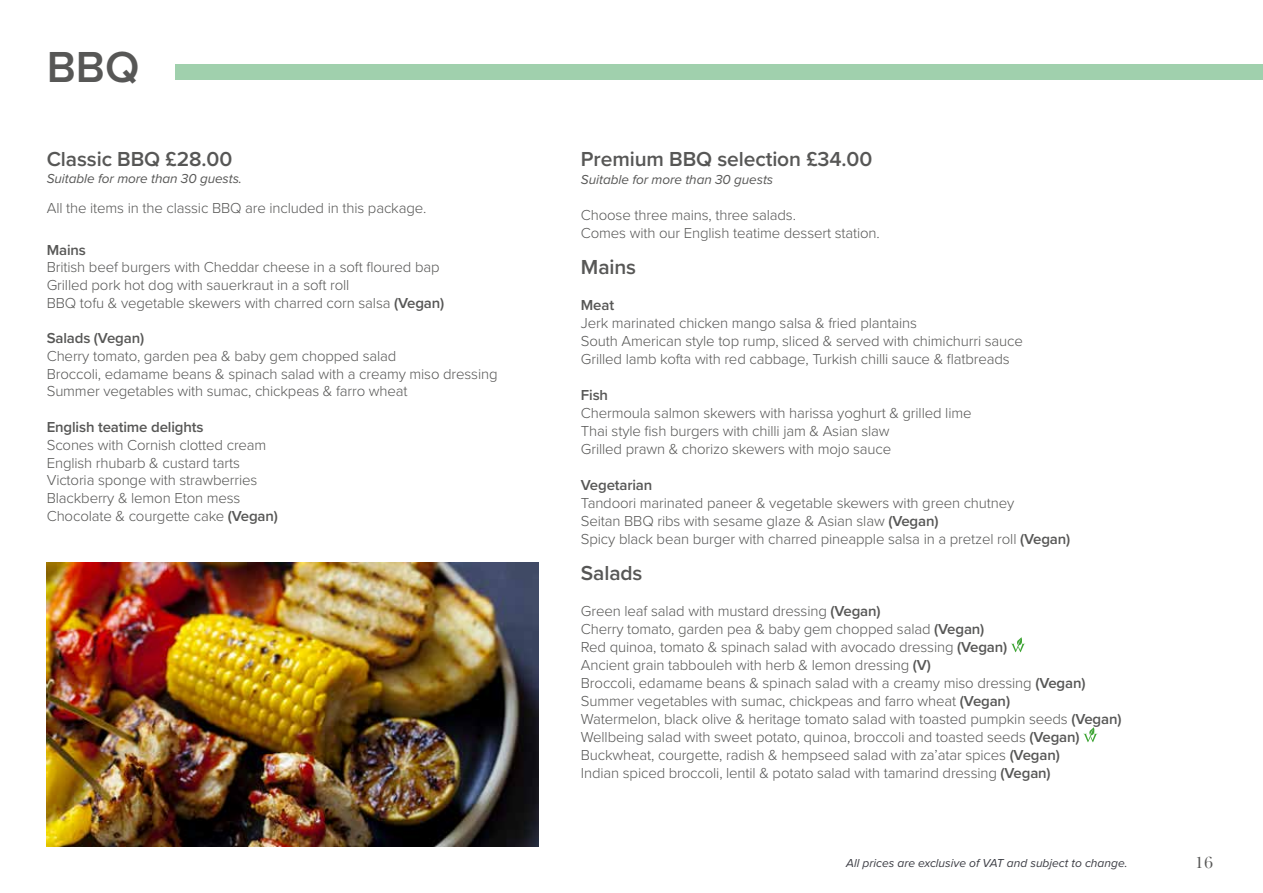
<style>
.page{position:relative;width:1263px;height:893px;background:#fff}
.page>*{position:absolute;margin:0;border:0;box-sizing:border-box;transform-origin:0 0}
.t1{font:600 45px "Proxima Nova";color:#575756}
.t2{font:600 21px "Proxima Nova";letter-spacing:-.005em;color:#575756}
.t3{font:16.5px "New Baskerville IT Cby BT";color:#575756}
.t4{font:300 15px/18px "Proxima Nova";letter-spacing:-.01em;color:#575756}
.t5{font:600 15px "Proxima Nova";letter-spacing:-.01em;color:#575756}
.t6{font:italic 13.5px "Proxima Nova";letter-spacing:-.005em;color:#575756}
.t7{font:italic 12px "Proxima Nova";color:#3b3c43}
.s1{font-weight:600}
</style>
<div class="page">
<svg style="left:1011px;top:637px;width:14px;height:15px"></svg>
<svg style="left:1083px;top:727px;width:14px;height:15px"></svg>
<div style="left:175px;top:64px;width:1088px;height:15px;background:#a0d0ad"></div>
<img style="left:47px;top:562px;width:492px;height:284px">
<h1 class="t1" style="left:47px;top:34px;width:94px">BBQ</h1>
<h2 class="t2" style="left:47px;top:144px;width:187px">Classic BBQ £28.00</h2>
<p class="t6" style="left:47px;top:168px;width:197px">Suitable for more than 30 guests.</p>
<p class="t4" style="left:47px;top:198px;width:381px">All the items in the classic BBQ are included in this package.</p>
<p class="t5" style="left:47px;top:238px;width:41px">Mains</p>
<p class="t4" style="left:47px;top:258px;width:399px">British beef burgers with Cheddar cheese in a soft floured bap<br>Grilled pork hot dog with sauerkraut in a soft roll<br>BBQ tofu &amp; vegetable skewers with charred corn salsa <span class="s1">(Vegan)</span></p>
<p class="t5" style="left:47px;top:327px;width:99px">Salads (Vegan)</p>
<p class="t4" style="left:47px;top:346px;width:452px">Cherry tomato, garden pea &amp; baby gem chopped salad<br>Broccoli, edamame beans &amp; spinach salad with a creamy miso dressing<br>Summer vegetables with sumac, chickpeas &amp; farro wheat</p>
<p class="t5" style="left:47px;top:416px;width:158px">English teatime delights</p>
<p class="t4" style="left:47px;top:435px;width:233px">Scones with Cornish clotted cream English rhubarb &amp; custard tarts Victoria sponge with strawberries Blackberry &amp; lemon Eton mess Chocolate &amp; courgette cake <span class="s1">(Vegan)</span></p>
<h2 class="t2" style="left:581px;top:143px;width:293px">Premium BBQ selection £34.00</h2>
<p class="t6" style="left:581px;top:170px;width:194px">Suitable for more than 30 guests</p>
<p class="t4" style="left:581px;top:205px;width:300px">Choose three mains, three salads.<br>Comes with our English teatime dessert station.</p>
<h2 class="t2" style="left:581px;top:251px;width:57px">Mains</h2>
<p class="t5" style="left:581px;top:294px;width:35px">Meat</p>
<p class="t4" style="left:581px;top:313px;width:443px">Jerk marinated chicken mango salsa &amp; fried plantains<br>South American style top rump, sliced &amp; served with chimichurri sauce<br>Grilled lamb kofta with red cabbage, Turkish chilli sauce &amp; flatbreads</p>
<p class="t5" style="left:581px;top:384px;width:29px">Fish</p>
<p class="t4" style="left:581px;top:403px;width:392px">Chermoula salmon skewers with harissa yoghurt &amp; grilled lime<br>Thai style fish burgers with chilli jam &amp; Asian slaw<br>Grilled prawn &amp; chorizo skewers with mojo sauce</p>
<p class="t5" style="left:581px;top:474px;width:73px">Vegetarian</p>
<p class="t4" style="left:581px;top:493px;width:491px">Tandoori marinated paneer &amp; vegetable skewers with green chutney<br>Seitan BBQ ribs with sesame glaze &amp; Asian slaw <span class="s1">(Vegan)<br></span>Spicy black bean burger with charred pineapple salsa in a pretzel roll <span class="s1">(Vegan)</span></p>
<h2 class="t2" style="left:581px;top:557px;width:63px">Salads</h2>
<p class="t4" style="left:581px;top:601px;width:542px">Green leaf salad with mustard dressing <span class="s1">(Vegan)<br></span>Cherry tomato, garden pea &amp; baby gem chopped salad <span class="s1">(Vegan)<br></span>Red quinoa, tomato &amp; spinach salad with avocado dressing <span class="s1">(Vegan)<br></span>Ancient grain tabbouleh with herb &amp; lemon dressing <span class="s1">(V)<br></span>Broccoli, edamame beans &amp; spinach salad with a creamy miso dressing <span class="s1">(Vegan)<br></span>Summer vegetables with sumac, chickpeas and farro wheat <span class="s1">(Vegan)<br></span>Watermelon, black olive &amp; heritage tomato salad with toasted pumpkin seeds <span class="s1">(Vegan)<br></span>Wellbeing salad with sweet potato, quinoa, broccoli and toasted seeds <span class="s1">(Vegan)<br></span>Buckwheat, courgette, radish &amp; hempseed salad with za’atar spices <span class="s1">(Vegan)<br></span>Indian spiced broccoli, lentil &amp; potato salad with tamarind dressing <span class="s1">(Vegan)</span></p>
<p class="t7" style="left:846px;top:854px;width:283px">All prices are exclusive of VAT and subject to change.</p>
<p class="t3" style="left:1195px;top:852px;width:20px">16</p>
</div>
